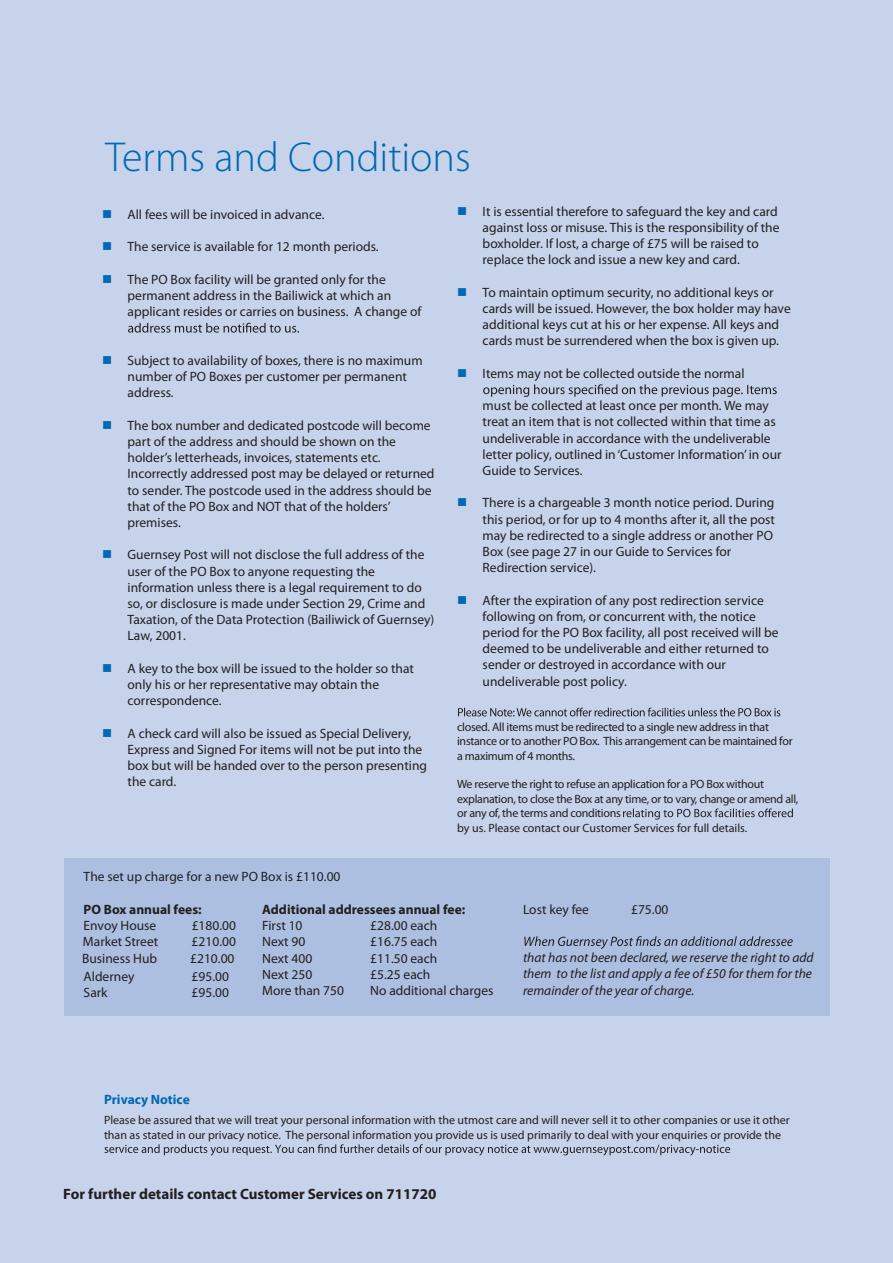
<style>
.page{position:relative;width:893px;height:1263px;background:#c6d3eb}
.page>*{position:absolute;margin:0;border:0;box-sizing:border-box;transform-origin:0 0}
.t1{font:300 42px "Myriad Pro";color:#0168b3}
.t2{font:700 15px "Myriad Pro";color:#231f20}
.t3{font:13.5px/16.2px "Myriad Pro";color:#231f20}
.t4{font:italic 13.5px/16.2px "Myriad Pro";color:#231f20;text-align:justify}
.t5{font:700 13.5px "Myriad Pro";color:#231f20}
.t6{font:700 13.5px "Myriad Pro";color:#0168b3}
.t7{font:12px/14.4px "Myriad Pro";letter-spacing:-.01em;color:#231f20}
.s1{color:#0168b3}
</style>
<div class="page">
<div style="left:64px;top:859px;width:765px;height:157px;background:#acbfe1"></div>
<svg style="left:524px;top:936px;width:269px;height:13px"></svg>
<svg style="left:128px;top:323px;width:171px;height:10px"></svg>
<svg style="left:483px;top:384px;width:294px;height:13px"></svg>
<svg style="left:458px;top:708px;width:322px;height:8px"></svg>
<svg style="left:623px;top:808px;width:170px;height:12px"></svg>
<svg style="left:104px;top:1144px;width:626px;height:11px"></svg>
<h1 class="t1" style="left:105px;top:134px;width:367px">Terms and Conditions</h1>
<p class="t3" style="left:102px;top:206px;width:224px"><span class="s1">■</span> All fees will be invoiced in advance.</p>
<p class="t3" style="left:102px;top:239px;width:278px"><span class="s1">■</span> The service is available for 12 month periods.</p>
<p class="t3" style="left:128px;top:271px;width:295px;text-indent:-26px"><span class="s1">■</span> The PO Box facility will be granted only for the permanent address in the Bailiwick at which an applicant resides or carries on business. A change of</p>
<p class="t3" style="left:128px;top:352px;width:297px;text-indent:-26px"><span class="s1">■</span> Subject to availability of boxes, there is no maximum number of PO Boxes per customer per permanent address.</p>
<p class="t3" style="left:128px;top:417px;width:308px;text-indent:-26px"><span class="s1">■</span> The box number and dedicated postcode will become part of the address and should be shown on the holder’s letterheads, invoices, statements etc.<br>Incorrectly addressed post may be delayed or returned to sender. The postcode used in the address should be that of the PO Box and NOT that of the holders’ premises.</p>
<p class="t3" style="left:128px;top:546px;width:308px;text-indent:-26px"><span class="s1">■</span> Guernsey Post will not disclose the full address of the user of the PO Box to anyone requesting the information unless there is a legal requirement to do so, or disclosure is made under Section 29, Crime and Taxation, of the Data Protection (Bailiwick of Guernsey)<br>Law, 2001.</p>
<p class="t3" style="left:128px;top:660px;width:288px;text-indent:-26px"><span class="s1">■</span> A key to the box will be issued to the holder so that only his or her representative may obtain the correspondence.</p>
<p class="t3" style="left:128px;top:725px;width:301px;text-indent:-26px"><span class="s1">■</span> A check card will also be issued as Special Delivery, Express and Signed For items will not be put into the box but will be handed over to the person presenting the card.</p>
<p class="t3" style="left:483px;top:203px;width:298px;text-indent:-26px"><span class="s1">■</span> It is essential therefore to safeguard the key and card against loss or misuse. This is the responsibility of the boxholder. If lost, a charge of £75 will be raised to replace the lock and issue a new key and card.</p>
<p class="t3" style="left:483px;top:284px;width:310px;text-indent:-26px"><span class="s1">■</span> To maintain optimum security, no additional keys or cards will be issued. However, the box holder may have additional keys cut at his or her expense. All keys and cards must be surrendered when the box is given up.</p>
<p class="t3" style="left:457px;top:365px;width:289px"><span class="s1">■</span> Items may not be collected outside the normal</p>
<p class="t3" style="left:483px;top:397px;width:300px">must be collected at least once per month. We may treat an item that is not collected within that time as undeliverable in accordance with the undeliverable letter policy, outlined in ‘Customer Information’ in our Guide to Services.</p>
<p class="t3" style="left:483px;top:495px;width:294px;text-indent:-26px"><span class="s1">■</span> There is a chargeable 3 month notice period. During this period, or for up to 4 months after it, all the post may be redirected to a single address or another PO Box (see page 27 in our Guide to Services for Redirection service).</p>
<p class="t3" style="left:483px;top:592px;width:298px;text-indent:-26px"><span class="s1">■</span> After the expiration of any post redirection service following on from, or concurrent with, the notice period for the PO Box facility, all post received will be deemed to be undeliverable and either returned to sender or destroyed in accordance with our undeliverable post policy.</p>
<p class="t7" style="left:457px;top:719px;width:337px">closed. All items must be redirected to a single new address in that instance or to another PO Box. This arrangement can be maintained for a maximum of 4 months.</p>
<p class="t7" style="left:457px;top:777px;width:343px">We reserve the right to refuse an application for a PO Box without explanation, to close the Box at any time, or to vary, change or amend all, or any of, the terms and conditions<br>by us. Please contact our Customer Services for full details.</p>
<p class="t3" style="left:84px;top:868px;width:258px">The set up charge for a new PO Box is £110.00</p>
<p class="t5" style="left:84px;top:900px;width:120px">PO Box annual fees:</p>
<p class="t3" style="left:84px;top:917px;width:74px">Envoy House</p>
<p class="t3" style="left:192px;top:917px;width:46px">£180.00</p>
<p class="t3" style="left:83px;top:933px;width:77px">Market Street</p>
<p class="t3" style="left:192px;top:933px;width:46px">£210.00</p>
<p class="t3" style="left:84px;top:968px;width:52px">Alderney</p>
<p class="t3" style="left:192px;top:968px;width:39px">£95.00</p>
<p class="t3" style="left:84px;top:984px;width:25px">Sark</p>
<p class="t3" style="left:192px;top:984px;width:39px">£95.00</p>
<p class="t5" style="left:262px;top:900px;width:205px">Additional addressees annual fee:</p>
<p class="t3" style="left:262px;top:917px;width:42px">First 10</p>
<p class="t3" style="left:370px;top:917px;width:69px">£28.00 each</p>
<p class="t3" style="left:262px;top:933px;width:45px">Next 90</p>
<p class="t3" style="left:370px;top:933px;width:69px">£16.75 each</p>
<p class="t3" style="left:262px;top:950px;width:52px">Next 400</p>
<p class="t3" style="left:370px;top:950px;width:69px">£11.50 each</p>
<p class="t3" style="left:262px;top:966px;width:52px">Next 250</p>
<p class="t3" style="left:370px;top:966px;width:62px">£5.25 each</p>
<p class="t3" style="left:262px;top:982px;width:83px">More than 750</p>
<p class="t3" style="left:370px;top:982px;width:125px">No additional charges</p>
<p class="t3" style="left:82px;top:950px;width:76px">Business Hub</p>
<p class="t3" style="left:190px;top:950px;width:46px">£210.00</p>
<p class="t3" style="left:523px;top:901px;width:67px">Lost key fee</p>
<p class="t3" style="left:631px;top:901px;width:39px">£75.00</p>
<p class="t4" style="left:523px;top:949px;width:292px">that has not been declared, we reserve the right to add them to the list and apply a fee of £50 for them for the remainder of the year of charge.</p>
<p class="t6" style="left:104px;top:1091px;width:87px">Privacy Notice</p>
<p class="t7" style="left:104px;top:1112px;width:687px;line-height:15px">Please be assured that we will treat your personal information with the utmost care and will never sell it to other companies or use it other than as stated in our privacy notice. The personal information you provide us is used primarily to deal with your enquiries or provide the</p>
<p class="t2" style="left:63px;top:1184px;width:375px">For further details contact Customer Services on 711720</p>
</div>
